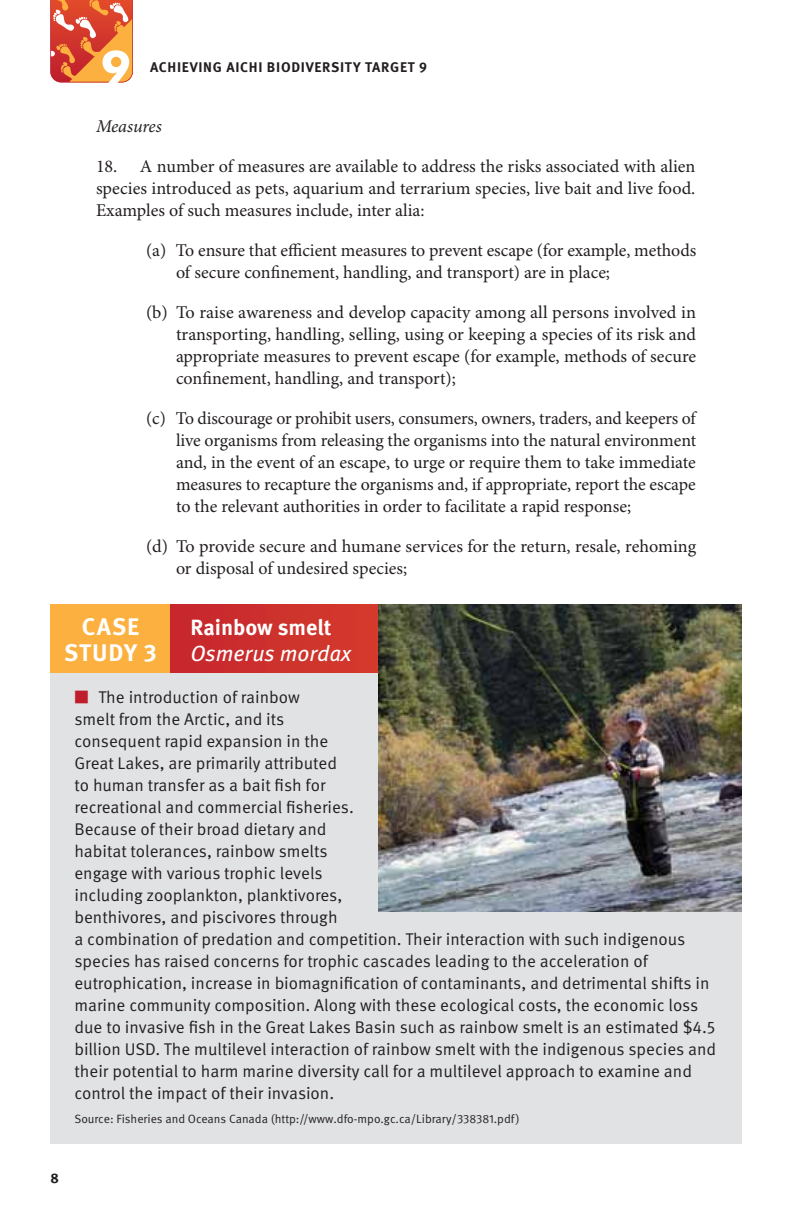
<style>
.page{position:relative;width:792px;height:1224px;background:#fff}
.page>*{position:absolute;margin:0;border:0;box-sizing:border-box;transform-origin:0 0}
.t1{font:700 24px/26px "Meta OT";letter-spacing:.04em;color:#fff;text-align:center}
.t2{font:italic 22px "Meta OT";color:#fff}
.t3{font:700 22px "Meta OT";color:#fff}
.t4{font:18px/22px "Minion Pro";color:#231f20;text-align:justify}
.t5{font:italic 18px "Minion Pro";letter-spacing:-.01em;color:#231f20}
.t6{font:17px/22px "Meta OT Norm";color:#231f20}
.t7{font:700 14px "Meta OT";letter-spacing:.05em;color:#231f20}
.t8{font:12px "Meta OT Norm";color:#231f20}
.s1{color:#be1d2c}
</style>
<div class="page">
<svg style="left:50px;top:0;width:83px;height:83px;background:#e57a51"></svg>
<div style="left:50px;top:604px;width:692px;height:540px;background:#e1e2e4"></div>
<div style="left:50px;top:604px;width:120px;height:69px;background:#fbb03f"></div>
<div style="left:170px;top:604px;width:571px;height:69px;background:#cd322c"></div>
<img style="left:378px;top:604px;width:364px;height:308px">
<p class="t7" style="left:150px;top:58px;width:279px">ACHIEVING AICHI BIODIVERSITY TARGET 9</p>
<p class="t5" style="left:96px;top:115px;width:67px">Measures</p>
<p class="t4" style="left:96px;top:156px;width:601px">18. A number of measures are available to address the risks associated with alien species introduced as pets, aquarium and terrarium species, live bait and live food.<br>Examples of such measures include, inter alia:</p>
<p class="t4" style="left:176px;top:240px;width:522px;text-indent:-30px">(a) To ensure that efficient measures to prevent escape (for example, methods of secure confinement, handling, and transport) are in place;</p>
<p class="t4" style="left:176px;top:302px;width:522px;text-indent:-30px">(b) To raise awareness and develop capacity among all persons involved in transporting, handling, selling, using or keeping a species of its risk and appropriate measures to prevent escape (for example, methods of secure confinement, handling, and transport);</p>
<p class="t4" style="left:176px;top:408px;width:522px;text-indent:-30px">(c) To discourage or prohibit users, consumers, owners, traders, and keepers of live organisms from releasing the organisms into the natural environment and, in the event of an escape, to urge or require them to take immediate measures to recapture the organisms and, if appropriate, report the escape to the relevant authorities in order to facilitate a rapid response;</p>
<p class="t4" style="left:176px;top:536px;width:522px;text-indent:-30px">(d) To provide secure and humane services for the return, resale, rehoming or disposal of undesired species;</p>
<h1 class="t1" style="left:64px;top:614px;width:94px">Case<br>Study 3</h1>
<p class="t3" style="left:190px;top:613px;width:143px">Rainbow smelt</p>
<p class="t2" style="left:190px;top:640px;width:162px">Osmerus mordax</p>
<p class="t6" style="left:74px;top:686px;width:643px"><span class="s1">■</span> The introduction of rainbow<br>smelt from the Arctic, and its<br>consequent rapid expansion in the<br>Great Lakes, are primarily attributed<br>to human transfer as a bait fish for<br>recreational and commercial fisheries.<br>Because of their broad dietary and<br>habitat tolerances, rainbow smelts<br>engage with various trophic levels<br>including zooplankton, planktivores,<br>benthivores, and piscivores through<br>a combination of predation and competition. Their interaction with such indigenous species has raised concerns for trophic cascades leading to the acceleration of eutrophication, increase in biomagnification of contaminants, and detrimental shifts in marine community composition. Along with these ecological costs, the economic loss due to invasive fish in the Great Lakes Basin such as rainbow smelt is an estimated $4.5 billion USD. The multilevel interaction of rainbow smelt with the indigenous species and their potential to harm marine diversity call for a multilevel approach to examine and control the impact of their invasion.</p>
<p class="t8" style="left:74px;top:1111px;width:447px">Source: Fisheries and Oceans Canada (http://www.dfo-mpo.gc.ca/Library/338381.pdf)</p>
<p class="t7" style="left:50px;top:1169px;width:10px">8</p>
</div>
